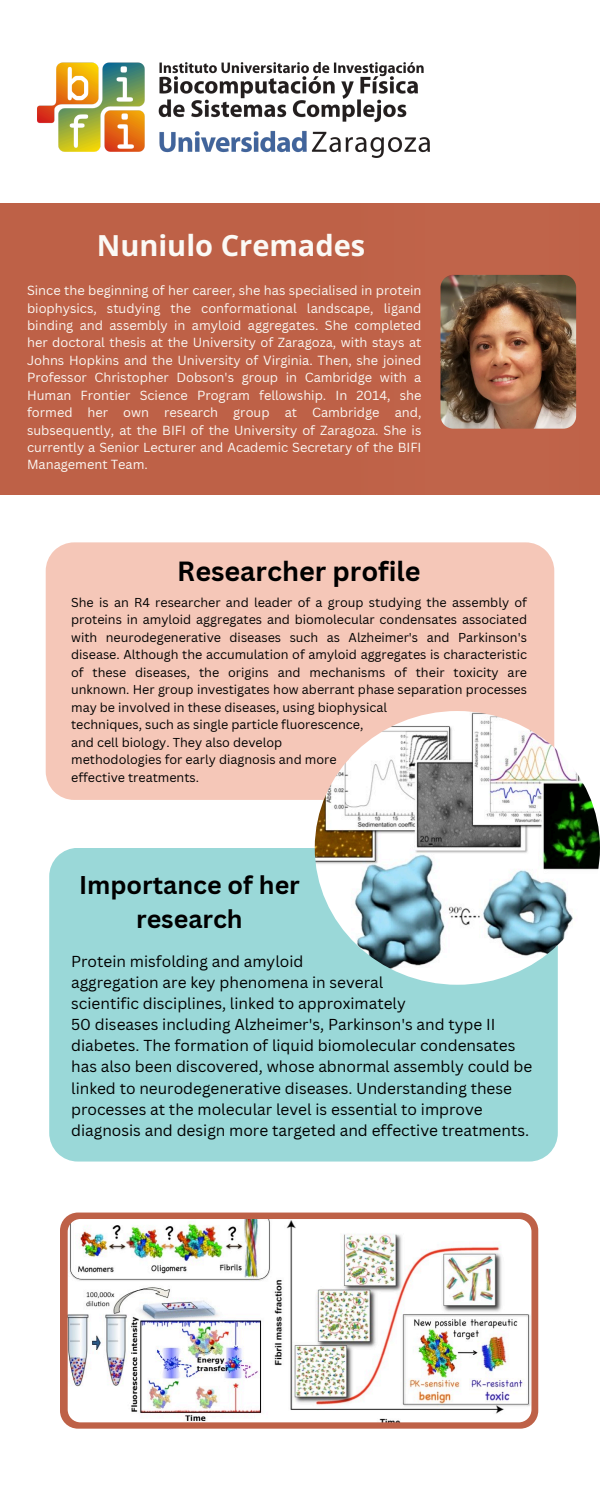
<style>
.page{position:relative;width:600px;height:1500px;background:#fff}
.page>*{position:absolute;margin:0;border:0;box-sizing:border-box;transform-origin:0 0}
.t1{font:700 29px "Open Sans";color:#fbf9f5}
.t2{font:700 27px "Canva Sans";color:#000}
.t3{font:700 25px/34.5px "Canva Sans";color:#000;text-align:center}
.t4{font:15.5px/21.1px "Canva Sans";color:#000}
.t5{font:12.8px/17.4px "Canva Sans";color:#fbf9f5;text-align:justify}
.t6{font:12.6px/17.5px "Canva Sans";color:#000;text-align:justify}
</style>
<div class="page">
<img style="left:37px;top:62px;width:393px;height:96px">
<div style="left:46px;top:542px;width:508px;height:258px;background:#f5c7b8"></div>
<div style="left:0;top:203px;width:600px;height:291px;background:#be6147"></div>
<div style="left:49px;top:848px;width:509px;height:314px;background:#9ad8d8"></div>
<img style="left:441px;top:275px;width:135px;height:154px">
<img style="left:315px;top:711px;width:285px;height:274px;border-radius:50%">
<div style="left:60px;top:1213px;width:478px;height:216px;background:#be6147;border-radius:18px"></div>
<img style="left:68px;top:1219px;width:463px;height:203px;border-radius:13px">
<h1 class="t1" style="left:97px;top:225px;width:270px">Nuniulo Cremades</h1>
<p class="t5" style="left:27px;top:282px;width:396px">Since the beginning of her career, she has specialised in protein biophysics, studying the conformational landscape, ligand binding and assembly in amyloid aggregates. She completed her doctoral thesis at the University of Zaragoza, with stays at Johns Hopkins and the University of Virginia. Then, she joined Professor Christopher Dobson's group in Cambridge with a Human Frontier Science Program fellowship. In 2014, she formed her own research group at Cambridge and, subsequently, at the BIFI of the University of Zaragoza. She is currently a Senior Lecturer and Academic Secretary of the BIFI Management Team.</p>
<p class="t2" style="left:177px;top:553px;width:245px">Researcher profile</p>
<p class="t6" style="left:71px;top:593px;width:457px">She is an R4 researcher and leader of a group studying the assembly of proteins in amyloid aggregates and biomolecular condensates associated with neurodegenerative diseases such as Alzheimer's and Parkinson's disease. Although the accumulation of amyloid aggregates is characteristic of these diseases, the origins and mechanisms of their toxicity are unknown. Her group investigates how aberrant phase separation processes may be involved in these diseases, using biophysical</p>
<p class="t6" style="left:71px;top:716px;width:294px">techniques, such as single particle fluorescence,</p>
<p class="t6" style="left:71px;top:733px;width:213px">and cell biology. They also develop</p>
<p class="t6" style="left:71px;top:750px;width:267px">methodologies for early diagnosis and more</p>
<h2 class="t6" style="left:71px;top:768px;width:130px">effective treatments.</h2>
<p class="t3" style="left:79px;top:867px;width:222px">Importance of her research</p>
<h3 class="t4" style="left:71px;top:950px;width:463px">Protein misfolding and amyloid<br>aggregation are key phenomena in several<br>scientific disciplines, linked to approximately<br>50 diseases including Alzheimer's, Parkinson's and type II diabetes. The formation of liquid biomolecular condensates has also been discovered, whose abnormal assembly could be linked to neurodegenerative diseases. Understanding these processes at the molecular level is essential to improve diagnosis and design more targeted and effective treatments.</h3>
</div>
